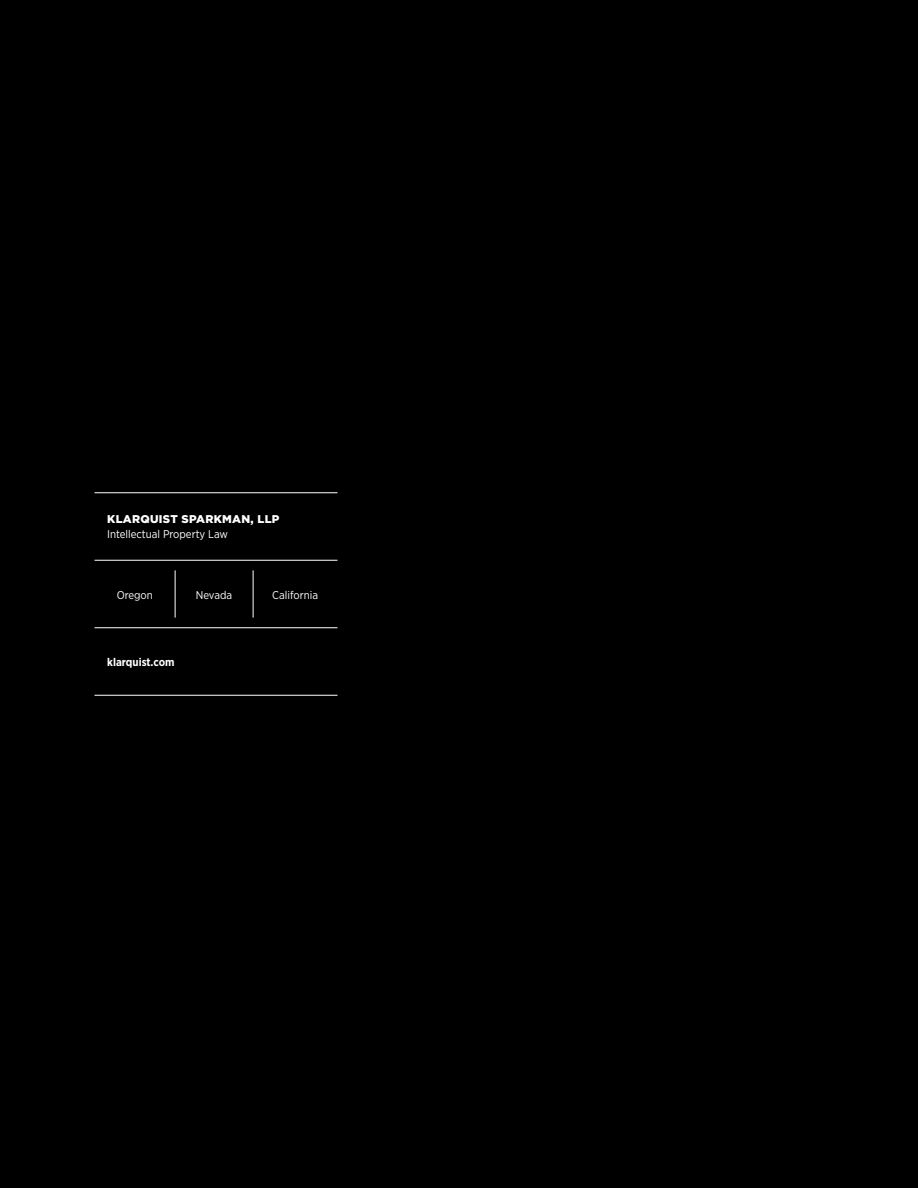
<style>
.page{position:relative;width:918px;height:1188px;background:#000}
.page>*{position:absolute;margin:0;border:0;box-sizing:border-box;transform-origin:0 0}
.t1{font:11.25px "Gotham Narrow";color:#fff}
.t2{font:900 11.25px "Gotham HTF";letter-spacing:.025em;color:#fff}
.t3{font:700 11.25px "Gotham Narrow";color:#fff}
</style>
<div class="page">
<hr style="left:94px;top:560px;width:244px;height:1px;background:#fff">
<hr style="left:94px;top:492px;width:244px;height:1px;background:#fff">
<hr style="left:94px;top:627px;width:244px;height:1px;background:#fff">
<hr style="left:94px;top:695px;width:244px;height:1px;background:#fff">
<hr style="left:175px;top:570px;width:1px;height:48px;background:#fff">
<hr style="left:253px;top:570px;width:1px;height:48px;background:#fff">
<p class="t2" style="left:107px;top:513px;width:174px">KLARQUIST SPARKMAN, LLP</p>
<p class="t1" style="left:107px;top:527px;width:122px">Intellectual Property Law</p>
<p class="t1" style="left:117px;top:588px;width:38px">Oregon</p>
<p class="t1" style="left:196px;top:588px;width:38px">Nevada</p>
<p class="t1" style="left:272px;top:588px;width:47px">California</p>
<p class="t3" style="left:107px;top:655px;width:69px">klarquist.com</p>
</div>
